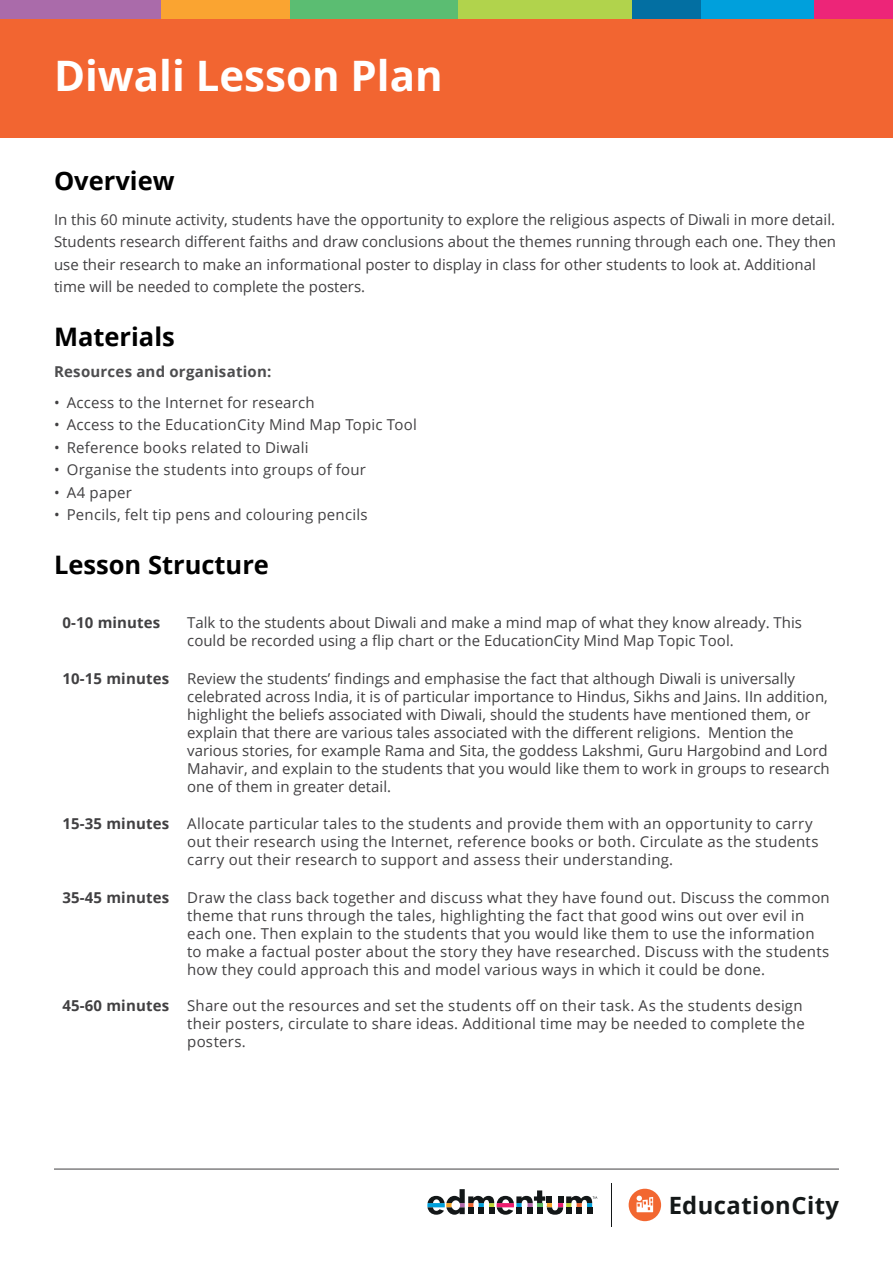
<style>
.page{position:relative;width:893px;height:1263px;background:#fff}
.page>*{position:absolute;margin:0;border:0;box-sizing:border-box;transform-origin:0 0}
.t1{font:700 42px "Open Sans";color:#fff}
.t2{font:700 25.5px "Open Sans";color:#000}
.t3{font:700 23.85px "Open Sans";letter-spacing:.02em;color:#141818}
.t4{font:15px/18px "Open Sans";color:#414042}
.t5{font:700 15px "Open Sans";letter-spacing:.015em;color:#4d4d4f}
.t6{font:700 15px "Open Sans";letter-spacing:.01em;color:#414042}
.s1{font-weight:700}
</style>
<div class="page">
<div style="left:0;top:19px;width:893px;height:119px;background:#f26531"></div>
<div style="left:161px;top:0;width:129px;height:19px;background:#faa431"></div>
<div style="left:813px;top:0;width:80px;height:19px;background:#ed2578"></div>
<div style="left:0;top:0;width:161px;height:19px;background:#aa6baa"></div>
<div style="left:631px;top:0;width:70px;height:19px;background:#036fa2"></div>
<div style="left:701px;top:0;width:112px;height:19px;background:#00a0dc"></div>
<div style="left:290px;top:0;width:168px;height:19px;background:#5bbd72"></div>
<div style="left:458px;top:0;width:173px;height:19px;background:#b1d34c"></div>
<hr style="left:54px;top:1169px;width:785px;height:1px;background:#414042">
<svg style="left:629px;top:1189px;width:32px;height:32px"></svg>
<hr style="left:611px;top:1183px;width:1px;height:44px;background:#131718">
<svg style="left:427px;top:1189px;width:170px;height:26px"></svg>
<h1 class="t1" style="left:54px;top:47px;width:390px">Diwali Lesson Plan</h1>
<h2 class="t2" style="left:54px;top:162px;width:122px">Overview</h2>
<p class="t4" style="left:54px;top:208px;width:784px;line-height:22.5px">In this 60 minute activity, students have the opportunity to explore the religious aspects of Diwali in more detail.<br>Students research different faiths and draw conclusions about the themes running through each one. They then use their research to make an informational poster to display in class for other students to look at. Additional time will be needed to complete the posters.</p>
<h2 class="t2" style="left:54px;top:319px;width:122px">Materials</h2>
<p class="t5" style="left:54px;top:361px;width:219px">Resources and organisation:</p>
<p class="t4" style="left:54px;top:393px;width:262px">• Access to the Internet for research</p>
<p class="t4" style="left:54px;top:415px;width:364px">• Access to the EducationCity Mind Map Topic Tool</p>
<p class="t4" style="left:54px;top:438px;width:256px">• Reference books related to Diwali</p>
<p class="t4" style="left:54px;top:460px;width:314px">• Organise the students into groups of four</p>
<p class="t4" style="left:54px;top:483px;width:79px">• A4 paper</p>
<p class="t4" style="left:54px;top:505px;width:315px">• Pencils, felt tip pens and colouring pencils</p>
<h2 class="t2" style="left:54px;top:546px;width:217px">Lesson Structure</h2>
<p class="t6" style="left:63px;top:612px;width:99px">0-10 minutes</p>
<p class="t4" style="left:187px;top:613px;width:616px">Talk to the students about Diwali and make a mind map of what they know already. This could be recorded using a flip chart or the EducationCity Mind Map Topic Tool.</p>
<p class="t4" style="left:187px;top:669px;width:644px;text-indent:-125px"><span class="s1">10-15 minutes</span> Review the students’ findings and emphasise the fact that although Diwali is universally celebrated across India, it is of particular importance to Hindus, Sikhs and Jains. IIn addition, highlight the beliefs associated with Diwali, should the students have mentioned them, or explain that there are various tales associated with the different religions. Mention the various stories, for example Rama and Sita, the goddess Lakshmi, Guru Hargobind and Lord Mahavir, and explain to the students that you would like them to work in groups to research one of them in greater detail.</p>
<p class="t4" style="left:187px;top:814px;width:633px;text-indent:-125px"><span class="s1">15-35 minutes</span> Allocate particular tales to the students and provide them with an opportunity to carry out their research using the Internet, reference books or both. Circulate as the students carry out their research to support and assess their understanding.</p>
<p class="t4" style="left:187px;top:888px;width:644px;text-indent:-125px"><span class="s1">35-45 minutes</span> Draw the class back together and discuss what they have found out. Discuss the common theme that runs through the tales, highlighting the fact that good wins out over evil in each one. Then explain to the students that you would like them to use the information to make a factual poster about the story they have researched. Discuss with the students how they could approach this and model various ways in which it could be done.</p>
<p class="t4" style="left:187px;top:996px;width:619px;text-indent:-125px"><span class="s1">45-60 minutes</span> Share out the resources and set the students off on their task. As the students design their posters, circulate to share ideas. Additional time may be needed to complete the posters.</p>
<h3 class="t3" style="left:668px;top:1188px;width:172px">EducationCity</h3>
</div>
